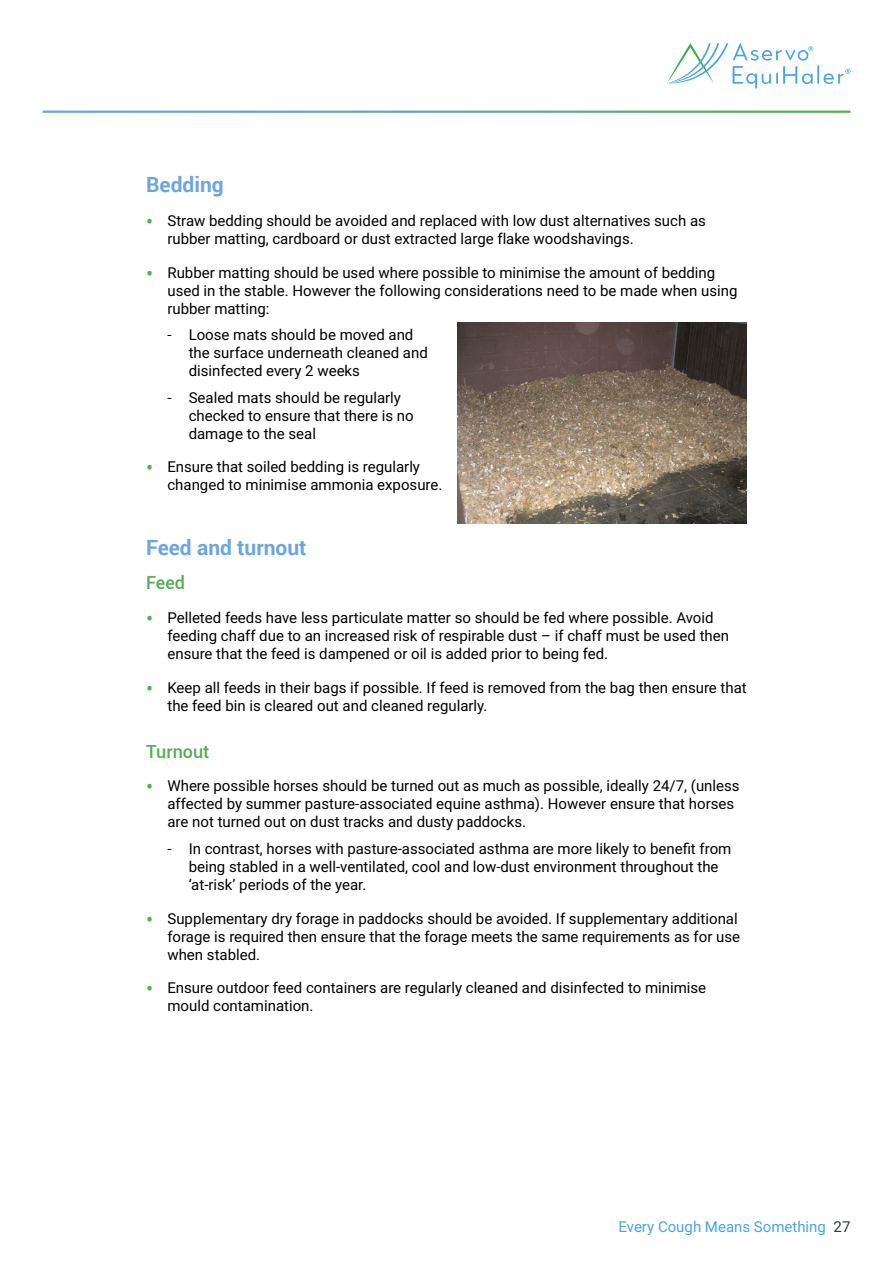
<style>
.page{position:relative;width:893px;height:1263px;background:#fff}
.page>*{position:absolute;margin:0;border:0;box-sizing:border-box;transform-origin:0 0}
.t1{font:700 21px "Roboto";color:#6da6dc}
.t2{font:500 18px "Roboto";color:#57ab54}
.t3{font:15px/18px "Roboto";color:#000}
.t4{font:15px "Roboto";color:#48a5de}
.s1{font-size:21px;color:#57ab54}
.s2{color:#2f383e}
</style>
<div class="page">
<svg style="left:667px;top:43px;width:183px;height:45px"></svg>
<img style="left:457px;top:323px;width:290px;height:201px">
<h1 class="t1" style="left:146px;top:170px;width:79px">Bedding</h1>
<p class="t3" style="left:167px;top:211px;width:540px;text-indent:-21px"><span class="s1">•</span> Straw bedding should be avoided and replaced with low dust alternatives such as rubber matting, cardboard or dust extracted large flake woodshavings.</p>
<p class="t3" style="left:167px;top:263px;width:571px;text-indent:-21px"><span class="s1">•</span> Rubber matting should be used where possible to minimise the amount of bedding used in the stable. However the following considerations need to be made when using rubber matting:</p>
<p class="t3" style="left:189px;top:325px;width:241px;text-indent:-21px">- Loose mats should be moved and the surface underneath cleaned and disinfected every 2 weeks</p>
<p class="t3" style="left:189px;top:388px;width:226px;text-indent:-21px">- Sealed mats should be regularly checked to ensure that there is no damage to the seal</p>
<p class="t3" style="left:167px;top:457px;width:276px;text-indent:-21px"><span class="s1">•</span> Ensure that soiled bedding is regularly changed to minimise ammonia exposure.</p>
<h1 class="t1" style="left:146px;top:532px;width:162px">Feed and turnout</h1>
<p class="t2" style="left:146px;top:570px;width:40px">Feed</p>
<p class="t3" style="left:167px;top:608px;width:563px;text-indent:-21px"><span class="s1">•</span> Pelleted feeds have less particulate matter so should be fed where possible. Avoid feeding chaff due to an increased risk of respirable dust – if chaff must be used then ensure that the feed is dampened or oil is added prior to being fed.</p>
<p class="t3" style="left:167px;top:678px;width:581px;text-indent:-21px"><span class="s1">•</span> Keep all feeds in their bags if possible. If feed is removed from the bag then ensure that the feed bin is cleared out and cleaned regularly.</p>
<p class="t2" style="left:146px;top:738px;width:65px">Turnout</p>
<p class="t3" style="left:167px;top:776px;width:574px;text-indent:-21px"><span class="s1">•</span> Where possible horses should be turned out as much as possible, ideally 24/7, (unless affected by summer pasture-associated equine asthma). However ensure that horses are not turned out on dust tracks and dusty paddocks.</p>
<p class="t3" style="left:189px;top:839px;width:544px;text-indent:-21px">- In contrast, horses with pasture-associated asthma are more likely to benefit from being stabled in a well-ventilated, cool and low-dust environment throughout the ‘at-risk’ periods of the year.</p>
<p class="t3" style="left:167px;top:909px;width:574px;text-indent:-21px"><span class="s1">•</span> Supplementary dry forage in paddocks should be avoided. If supplementary additional forage is required then ensure that the forage meets the same requirements as for use when stabled.</p>
<p class="t3" style="left:167px;top:978px;width:540px;text-indent:-21px"><span class="s1">•</span> Ensure outdoor feed containers are regularly cleaned and disinfected to minimise mould contamination.</p>
<p class="t4" style="left:618px;top:1216px;width:233px">Every Cough Means Something <span class="s2">27</span></p>
</div>
